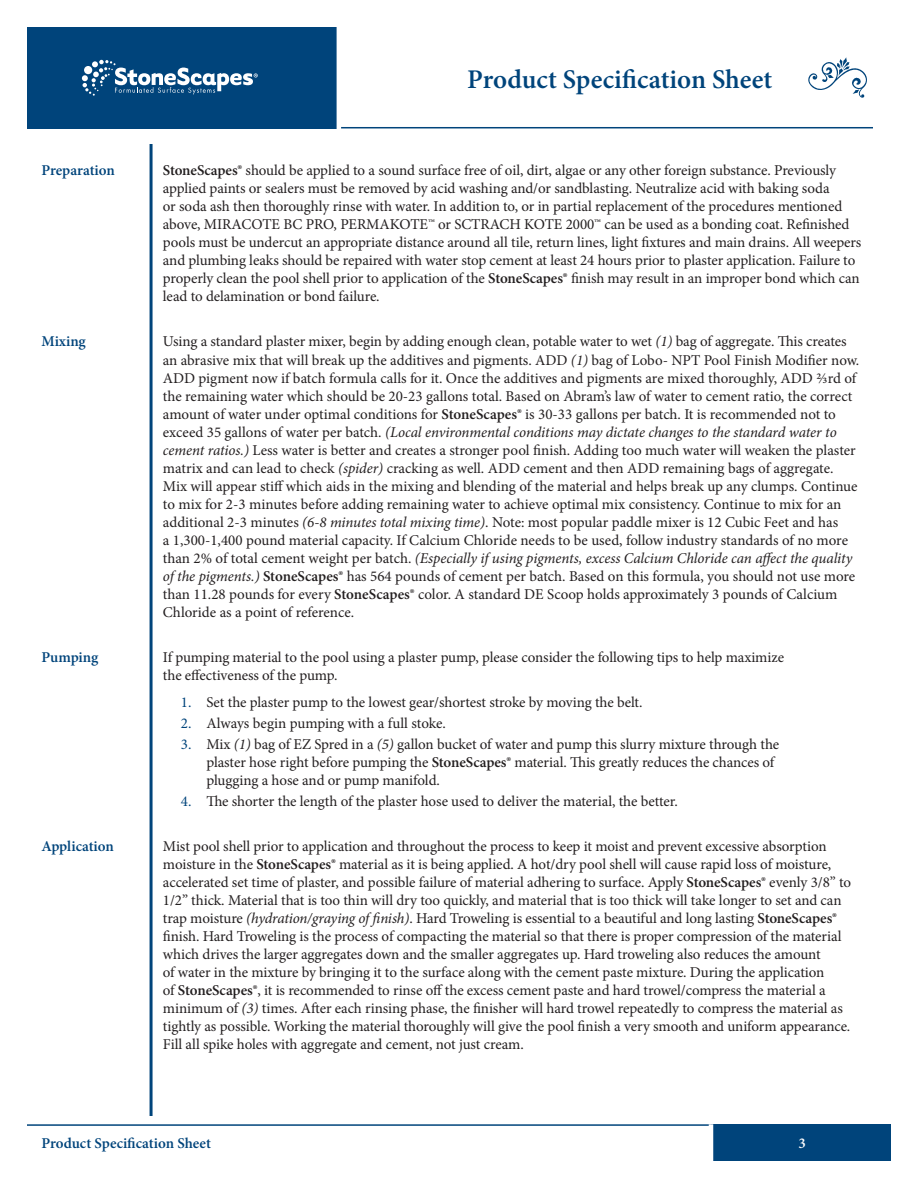
<style>
.page{position:relative;width:918px;height:1188px;background:#fff}
.page>*{position:absolute;margin:0;border:0;box-sizing:border-box;transform-origin:0 0}
.t1{font:600 27px "Minion Pro";color:#00447b}
.t2{font:15px/18px "Minion Pro";letter-spacing:-.005em;color:#231f20}
.t3{font:600 15px "Minion Pro";color:#00447b}
.t4{font:600 15px "Minion Pro";color:#fff}
.s1{font-weight:600}
.s2{font-style:italic}
.s3{color:#00447b}
</style>
<div class="page">
<hr style="left:27px;top:127px;width:846px;height:1px;background:#00447b">
<hr style="left:27px;top:1124px;width:846px;height:2px;background:#00447b">
<svg style="left:808px;top:57px;width:59px;height:41px"></svg>
<div style="left:27px;top:27px;width:310px;height:101px;background:#00447b"></div>
<div style="left:711px;top:1124px;width:180px;height:37px;background:#00447b"></div>
<hr style="left:337px;top:27px;width:4px;height:102px;background:#fff">
<hr style="left:709px;top:1124px;width:4px;height:37px;background:#fff">
<hr style="left:150px;top:144px;width:3px;height:972px;background:#00447b">
<svg style="left:82px;top:60px;width:176px;height:36px"></svg>
<h1 class="t1" style="left:467px;top:60px;width:307px">Product Specification Sheet</h1>
<p class="t3" style="left:41px;top:159px;width:75px">Preparation</p>
<p class="t2" style="left:163px;top:161px;width:700px"><span class="s1">StoneScapes®</span> should be applied to a sound surface free of oil, dirt, algae or any other foreign substance. Previously applied paints or sealers must be removed by acid washing and/or sandblasting. Neutralize acid with baking soda<br>or soda ash then thoroughly rinse with water. In addition to, or in partial replacement of the procedures mentioned above, MIRACOTE BC PRO, PERMAKOTE™ or SCTRACH KOTE 2000™ can be used as a bonding coat. Refinished pools must be undercut an appropriate distance around all tile, return lines, light fixtures and main drains. All weepers and plumbing leaks should be repaired with water stop cement at least 24 hours prior to plaster application. Failure to properly clean the pool shell prior to application of the <span class="s1">StoneScapes®</span> finish may result in an improper bond which can lead to delamination or bond failure.</p>
<p class="t3" style="left:41px;top:331px;width:46px">Mixing</p>
<p class="t2" style="left:163px;top:333px;width:698px">Using a standard plaster mixer, begin by adding enough clean, potable water to wet <span class="s2">(1)</span> bag of aggregate. This creates an abrasive mix that will break up the additives and pigments. ADD <span class="s2">(1)</span> bag of Lobo- NPT Pool Finish Modifier now.<br>ADD pigment now if batch formula calls for it. Once the additives and pigments are mixed thoroughly, ADD ⅔rd of the remaining water which should be 20-23 gallons total. Based on Abram’s law of water to cement ratio, the correct amount of water under optimal conditions for <span class="s1">StoneScapes®</span> is 30-33 gallons per batch. It is recommended not to exceed 35 gallons of water per batch. <span class="s2">(Local environmental conditions may dictate changes to the standard water to cement ratios.)</span> Less water is better and creates a stronger pool finish. Adding too much water will weaken the plaster matrix and can lead to check <span class="s2">(spider)</span> cracking as well. ADD cement and then ADD remaining bags of aggregate.<br>Mix will appear stiff which aids in the mixing and blending of the material and helps break up any clumps. Continue to mix for 2-3 minutes before adding remaining water to achieve optimal mix consistency. Continue to mix for an additional 2-3 minutes <span class="s2">(6-8 minutes total mixing time)</span>. Note: most popular paddle mixer is 12 Cubic Feet and has<br>a 1,300-1,400 pound material capacity. If Calcium Chloride needs to be used, follow industry standards of no more than 2% of total cement weight per batch. <span class="s2">(Especially if using pigments, excess Calcium Chloride can affect the quality of the pigments.)</span> <span class="s1">StoneScapes®</span> has 564 pounds of cement per batch. Based on this formula, you should not use more than 11.28 pounds for every <span class="s1">StoneScapes®</span> color. A standard DE Scoop holds approximately 3 pounds of Calcium Chloride as a point of reference.</p>
<p class="t3" style="left:41px;top:647px;width:59px">Pumping</p>
<p class="t2" style="left:163px;top:649px;width:623px">If pumping material to the pool using a plaster pump, please consider the following tips to help maximize the effectiveness of the pump.</p>
<p class="t2" style="left:181px;top:694px;width:463px"><span class="s3">1.</span> Set the plaster pump to the lowest gear/shortest stroke by moving the belt.</p>
<p class="t2" style="left:181px;top:715px;width:267px"><span class="s3">2.</span> Always begin pumping with a full stoke.</p>
<p class="t2" style="left:206px;top:736px;width:574px;text-indent:-26px"><span class="s3">3.</span> Mix <span class="s2">(1)</span> bag of EZ Spred in a <span class="s2">(5)</span> gallon bucket of water and pump this slurry mixture through the plaster hose right before pumping the <span class="s1">StoneScapes®</span> material. This greatly reduces the chances of plugging a hose and or pump manifold.</p>
<p class="t2" style="left:181px;top:793px;width:498px"><span class="s3">4.</span> The shorter the length of the plaster hose used to deliver the material, the better.</p>
<p class="t3" style="left:41px;top:836px;width:74px">Application</p>
<p class="t2" style="left:163px;top:838px;width:690px">Mist pool shell prior to application and throughout the process to keep it moist and prevent excessive absorption moisture in the <span class="s1">StoneScapes®</span> material as it is being applied. A hot/dry pool shell will cause rapid loss of moisture, accelerated set time of plaster, and possible failure of material adhering to surface. Apply <span class="s1">StoneScapes®</span> evenly 3/8” to 1/2” thick. Material that is too thin will dry too quickly, and material that is too thick will take longer to set and can trap moisture <span class="s2">(hydration/graying of finish)</span>. Hard Troweling is essential to a beautiful and long lasting <span class="s1">StoneScapes® </span>finish. Hard Troweling is the process of compacting the material so that there is proper compression of the material which drives the larger aggregates down and the smaller aggregates up. Hard troweling also reduces the amount<br>of water in the mixture by bringing it to the surface along with the cement paste mixture. During the application<br>of <span class="s1">StoneScapes®</span>, it is recommended to rinse off the excess cement paste and hard trowel/compress the material a minimum of <span class="s2">(3)</span> times. After each rinsing phase, the finisher will hard trowel repeatedly to compress the material as tightly as possible. Working the material thoroughly will give the pool finish a very smooth and uniform appearance.<br>Fill all spike holes with aggregate and cement, not just cream.</p>
<p class="t3" style="left:41px;top:1133px;width:171px">Product Specification Sheet</p>
<p class="t4" style="left:798px;top:1133px;width:9px">3</p>
</div>
